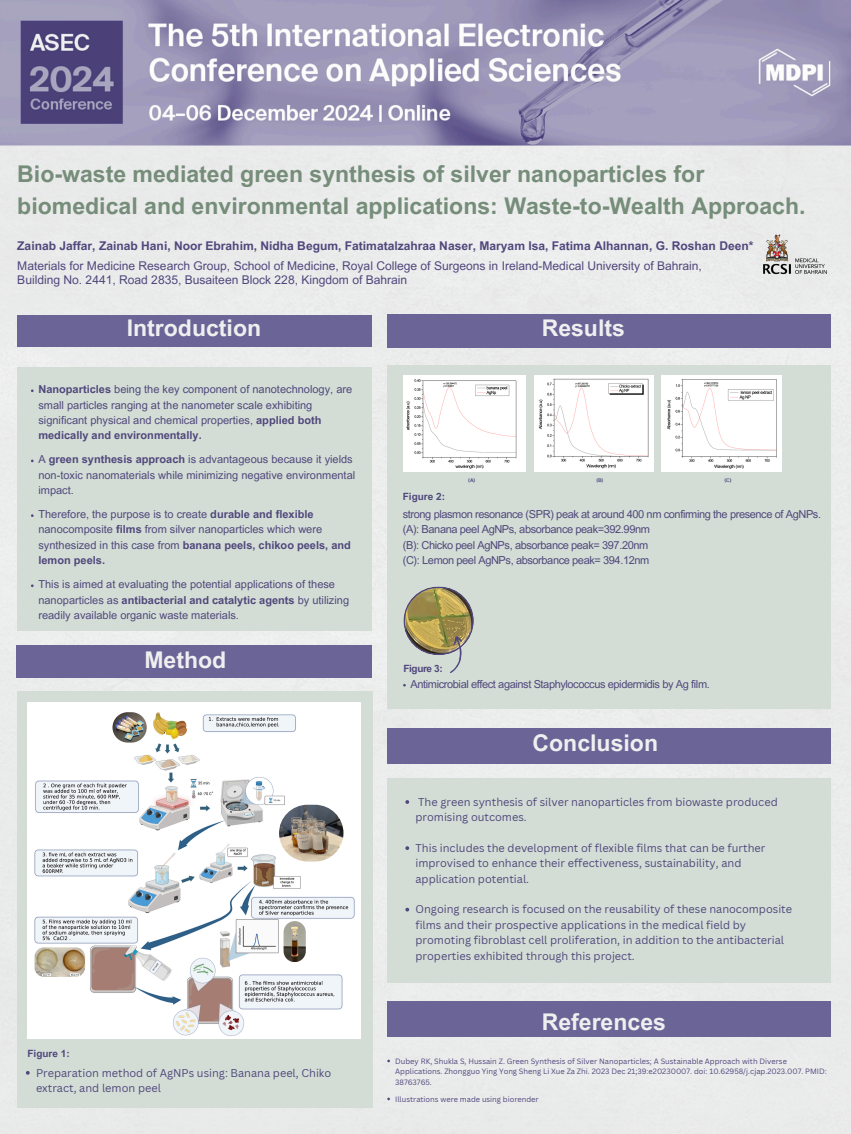
<style>
.page{position:relative;width:851px;height:1134px;background:#fff}
.page>*{position:absolute;margin:0;border:0;box-sizing:border-box;transform-origin:0 0}
.t1{font:700 23.05px/32.2px "Arial MT Pro";color:#758d79}
.t2{font:700 23.05px "Arial MT Pro";color:#efeff0}
.t3{font:12.05px/14.2px "Arial MT Pro";color:#50477c}
.t4{font:700 12.05px "Arial MT Pro";color:#50477c}
.t5{font:11px/15.4px "Arial MT Pro";color:#50477c}
.t6{font:11px/15.4px "Canva Sans";color:#50477c}
.t7{font:11px/15.4px "Arial MT Pro";letter-spacing:-.035em;color:#50477c}
.t8{font:700 10px "Arial MT Pro";color:#50477c}
.t9{font:7.5px/10.5px "Canva Sans";color:#50477c}
.t10{font:700 5px "Canva Sans";color:#50477c}
.s1{font-weight:700}
</style>
<div class="page">
<div style="left:0;top:145px;width:850px;height:989px;background:#eaebeb"></div>
<img style="left:0;top:0;width:850px;height:145px">
<div style="left:17px;top:315px;width:355px;height:32px;background:#6b6496"></div>
<div style="left:16px;top:645px;width:355px;height:33px;background:#6b6496"></div>
<div style="left:387px;top:314px;width:443px;height:33px;background:#6b6496"></div>
<div style="left:387px;top:728px;width:443px;height:36px;background:#6b6496"></div>
<div style="left:17px;top:368px;width:355px;height:263px;background:#d3ddd5"></div>
<div style="left:387px;top:365px;width:443px;height:344px;background:#d3ddd5"></div>
<div style="left:17px;top:691px;width:355px;height:416px;background:#d3ddd5"></div>
<div style="left:387px;top:778px;width:443px;height:205px;background:#d3ddd5"></div>
<div style="left:387px;top:1001px;width:443px;height:36px;background:#6b6496"></div>
<img style="left:403px;top:376px;width:122px;height:95px">
<img style="left:534px;top:376px;width:119px;height:95px">
<img style="left:661px;top:376px;width:120px;height:95px">
<img style="left:27px;top:703px;width:333px;height:335px">
<img style="left:112px;top:712px;width:35px;height:31px;border-radius:15px">
<img style="left:279px;top:805px;width:64px;height:56px;border-radius:28px">
<img style="left:283px;top:921px;width:22px;height:41px">
<img style="left:35px;top:947px;width:50px;height:30px;border-radius:9px">
<img style="left:403px;top:587px;width:71px;height:86px">
<img style="left:751px;top:229px;width:79px;height:52px">
<svg style="left:405px;top:800px;width:4px;height:4px"></svg>
<svg style="left:405px;top:846px;width:4px;height:4px"></svg>
<svg style="left:405px;top:908px;width:4px;height:4px"></svg>
<svg style="left:26px;top:1071px;width:4px;height:4px"></svg>
<p class="t1" style="left:17px;top:161px;width:789px">Bio-waste mediated green synthesis of silver nanoparticles for biomedical and environmental applications: Waste-to-Wealth Approach.</p>
<h1 class="t4" style="left:17px;top:242px;width:737px">Zainab Jaffar, Zainab Hani, Noor Ebrahim, Nidha Begum, Fatimatalzahraa Naser, Maryam Isa, Fatima Alhannan, G. Roshan Deen*</h1>
<p class="t3" style="left:17px;top:260px;width:686px">Materials for Medicine Research Group, School of Medicine, Royal College of Surgeons in Ireland-Medical University of Bahrain,<br>Building No. 2441, Road 2835, Busaiteen Block 228, Kingdom of Bahrain</p>
<h2 class="t2" style="left:127px;top:319px;width:136px">Introduction</h2>
<h1 class="t2" style="left:541px;top:319px;width:85px">Results</h1>
<p class="t5" style="left:38px;top:383px;width:315px"><span class="s1">Nanoparticles</span> being the key component of nanotechnology, are small particles ranging at the nanometer scale exhibiting significant physical and chemical properties, <span class="s1">applied both medically and environmentally.</span></p>
<p class="t5" style="left:38px;top:453px;width:318px">A <span class="s1">green synthesis approach</span> is advantageous because it yields non-toxic nanomaterials while minimizing negative environmental impact.</p>
<p class="t5" style="left:38px;top:508px;width:314px">Therefore, the purpose is to create <span class="s1">durable and flexible </span>nanocomposite <span class="s1">films</span> from silver nanoparticles which were synthesized in this case from <span class="s1">banana peels, chikoo peels, and lemon peels.</span></p>
<h1 class="t5" style="left:38px;top:578px;width:312px">This is aimed at evaluating the potential applications of these nanoparticles as <span class="s1">antibacterial and catalytic agents</span> by utilizing readily available organic waste materials.</h1>
<h3 class="t2" style="left:144px;top:652px;width:83px">Method</h3>
<p class="t8" style="left:27px;top:1049px;width:44px">Figure 1:</p>
<p class="t6" style="left:36px;top:1065px;width:297px">Preparation method of AgNPs using: Banana peel, Chiko extract, and lemon peel</p>
<p class="t10" style="left:468px;top:476px;width:9px">(A)</p>
<p class="t10" style="left:596px;top:476px;width:9px">(B)</p>
<h4 class="t10" style="left:724px;top:476px;width:9px">(C)</h4>
<p class="t8" style="left:403px;top:493px;width:44px">Figure 2:</p>
<p class="t7" style="left:403px;top:508px;width:420px">strong plasmon resonance (SPR) peak at around 400 nm confirming the presence of AgNPs. (A): Banana peel AgNPs, absorbance peak=392.99nm<br>(B): Chicko peel AgNPs, absorbance peak= 397.20nm<br>(C): Lemon peel AgNPs, absorbance peak= 394.12nm</p>
<p class="t8" style="left:403px;top:665px;width:41px">Figure 3:</p>
<p class="t7" style="left:410px;top:677px;width:301px">Antimicrobial effect against Staphylococcus epidermidis by Ag film.</p>
<h1 class="t2" style="left:532px;top:734px;width:127px">Conclusion</h1>
<p class="t6" style="left:415px;top:794px;width:364px">The green synthesis of silver nanoparticles from biowaste produced promising outcomes.</p>
<p class="t6" style="left:415px;top:840px;width:351px">This includes the development of flexible films that can be further improvised to enhance their effectiveness, sustainability, and application potential.</p>
<p class="t6" style="left:415px;top:901px;width:378px">Ongoing research is focused on the reusability of these nanocomposite films and their prospective applications in the medical field by promoting fibroblast cell proliferation, in addition to the antibacterial properties exhibited through this project.</p>
<p class="t2" style="left:541px;top:1013px;width:126px">References</p>
<h4 class="t9" style="left:395px;top:1056px;width:433px">Dubey RK, Shukla S, Hussain Z. Green Synthesis of Silver Nanoparticles; A Sustainable Approach with Diverse<br>Applications. Zhongguo Ying Yong Sheng Li Xue Za Zhi. 2023 Dec 21;39:e20230007. doi: 10.62958/j.cjap.2023.007. PMID:<br>38763765.</h4>
<p class="t9" style="left:395px;top:1094px;width:145px">Illustrations were made using biorender</p>
</div>
